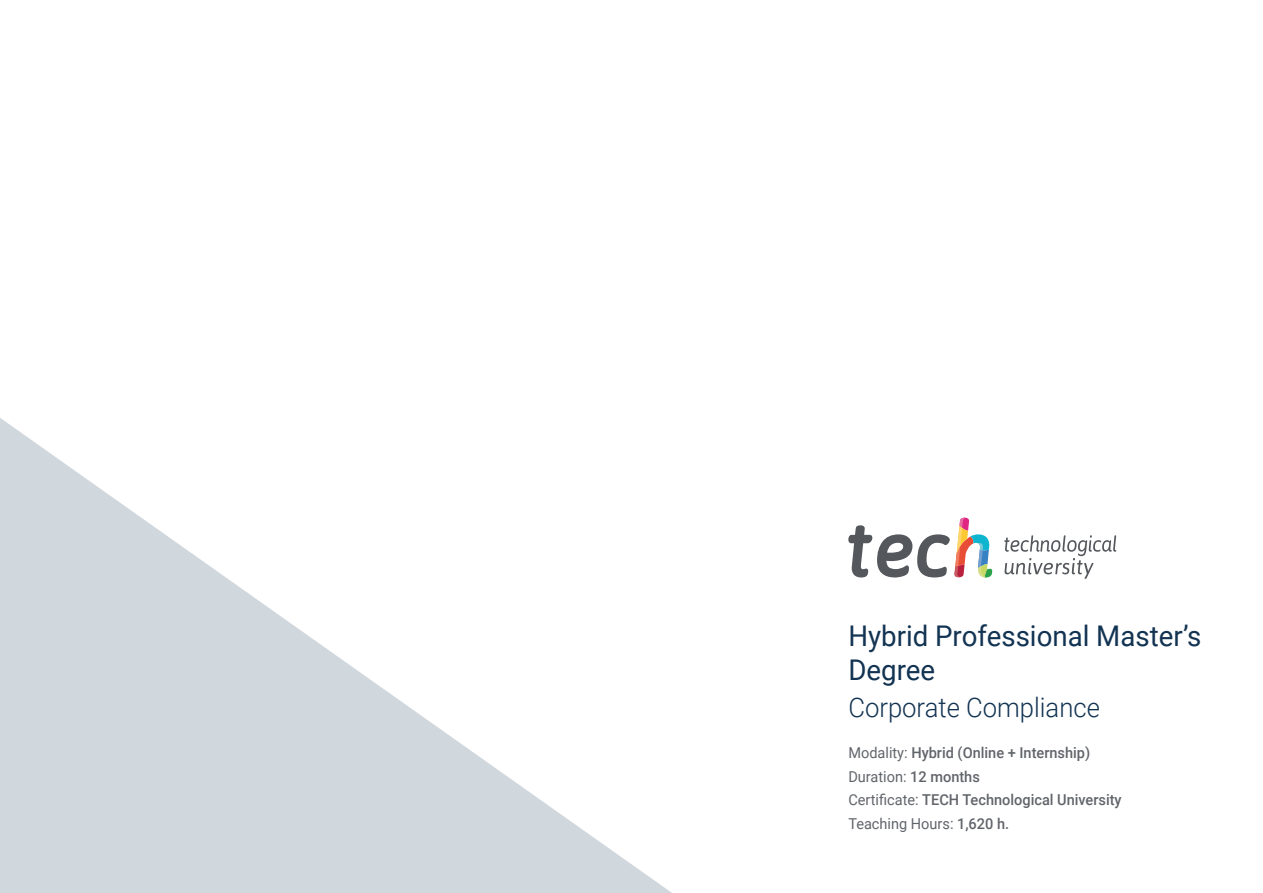
<style>
.page{position:relative;width:1263px;height:893px;background:#fff}
.page>*{position:absolute;margin:0;border:0;box-sizing:border-box;transform-origin:0 0}
.t1{font:28.5px/34.2px "Roboto";color:#123352}
.t2{font:300 27px "Roboto";color:#123352;scale:.95 1}
.t3{font:500 15px/23.7px "Roboto";color:#61646a}
.s1{font-weight:400}
</style>
<div class="page">
<svg style="left:0;top:418px;width:672px;height:475px"></svg>
<svg style="left:848px;top:518px;width:144px;height:60px"></svg>
<svg style="left:1004px;top:535px;width:112px;height:44px"></svg>
<h1 class="t1" style="left:848px;top:617px;width:354px">Hybrid Professional Master’s<br>Degree</h1>
<h2 class="t2" style="left:848px;top:689px;width:266px">Corporate Compliance</h2>
<p class="t3" style="left:848px;top:740px;width:275px"><span class="s1">Modality:</span> Hybrid (Online + Internship)<br><span class="s1">Duration:</span> 12 months<br><span class="s1">Certificate:</span> TECH Technological University<br><span class="s1">Teaching Hours:</span> 1,620 h.</p>
</div>
